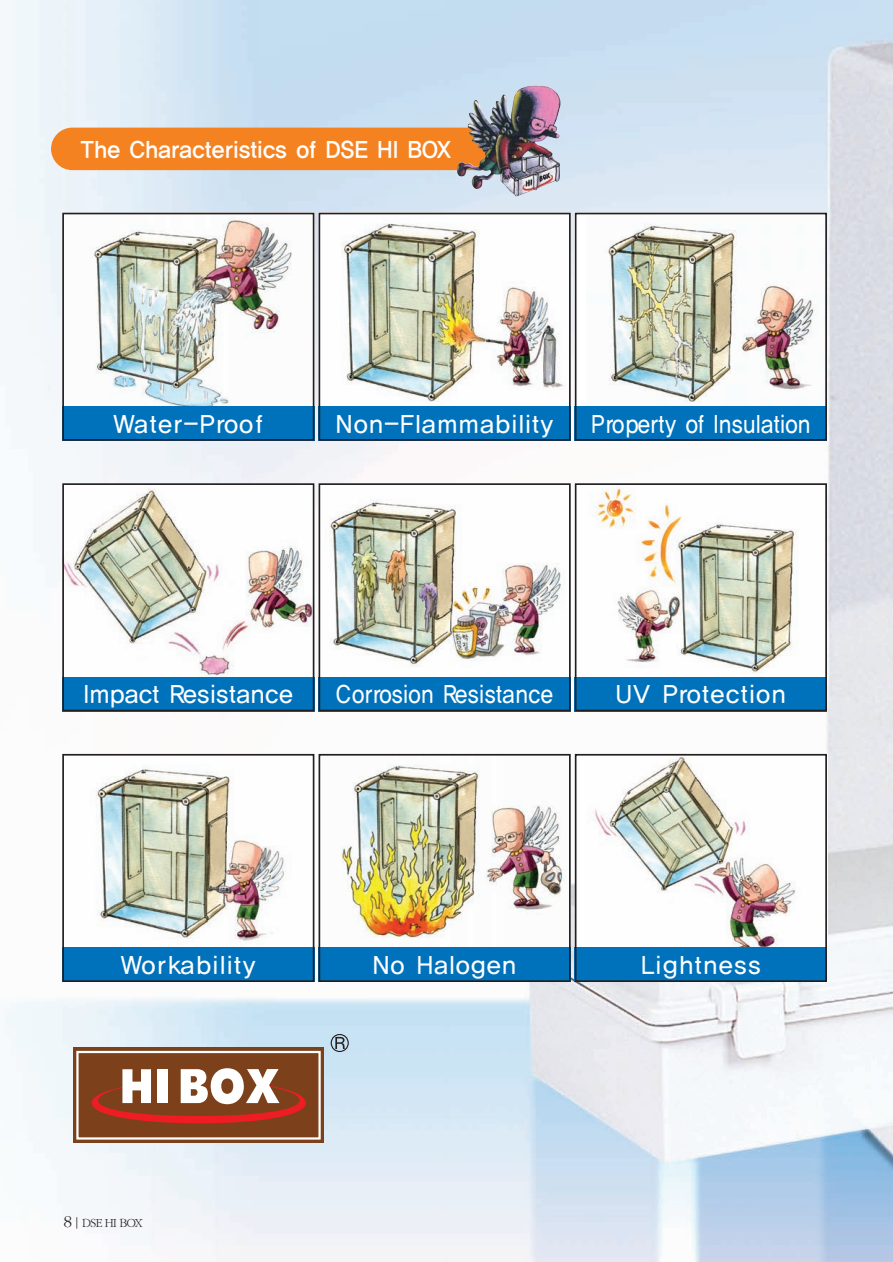
<style>
.page{position:relative;width:893px;height:1262px;background:#fff}
.page>*{position:absolute;margin:0;border:0;box-sizing:border-box;transform-origin:0 0}
.t1{font:24px "YGO13";letter-spacing:-.025em;color:#fff}
.t2{font:24px "YGO13";letter-spacing:-.005em;color:#fff}
.t3{font:24px "YGO13";letter-spacing:-.055em;color:#fff;scale:.85 1}
.t4{font:24px "YGO13";letter-spacing:-.05em;color:#fff;scale:.85 1}
.t5{font:24px "YGO13";letter-spacing:-.05em;color:#fff;scale:.95 1}
.t6{font:22.5px "YGO14";letter-spacing:-.07em;color:#fff;scale:.95 1}
.t7{font:13.5px "Sand Sm";letter-spacing:-.05em;color:#231f20;scale:.95 1}
.s1{font-size:18px}
</style>
<div class="page">
<img style="left:0;top:0;width:892px;height:1262px">
<img style="left:61px;top:212px;width:766px;height:770px">
<div style="left:73px;top:1047px;width:251px;height:96px;background:#7c411b"></div>
<div style="left:76px;top:1050px;width:245px;height:89px;border:2px solid #fff"></div>
<svg style="left:92px;top:1068px;width:214px;height:55px"></svg>
<svg style="left:331px;top:1034px;width:18px;height:18px"></svg>
<div style="left:51px;top:128px;width:446px;height:42px;background:#f58220;border-radius:21px"></div>
<img style="left:456px;top:85px;width:105px;height:111px">
<p class="t6" style="left:80px;top:139px;width:393px">The Characteristics of DSE HI BOX</p>
<p class="t2" style="left:113px;top:413px;width:152px">Water-Proof</p>
<p class="t1" style="left:335px;top:413px;width:221px">Non-Flammability</p>
<p class="t3" style="left:590px;top:413px;width:261px">Property of Insulation</p>
<p class="t5" style="left:83px;top:683px;width:223px">Impact Resistance</p>
<p class="t4" style="left:335px;top:683px;width:258px">Corrosion Resistance</p>
<p class="t1" style="left:614px;top:683px;width:174px">UV Protection</p>
<p class="t2" style="left:120px;top:954px;width:138px">Workability</p>
<p class="t7" style="left:64px;top:1216px;width:85px"><span class="s1">8</span>┃DSE HI BOX</p>
<p class="t1" style="left:372px;top:954px;width:147px">No Halogen</p>
<p class="t1" style="left:640px;top:954px;width:123px">Lightness</p>
</div>
